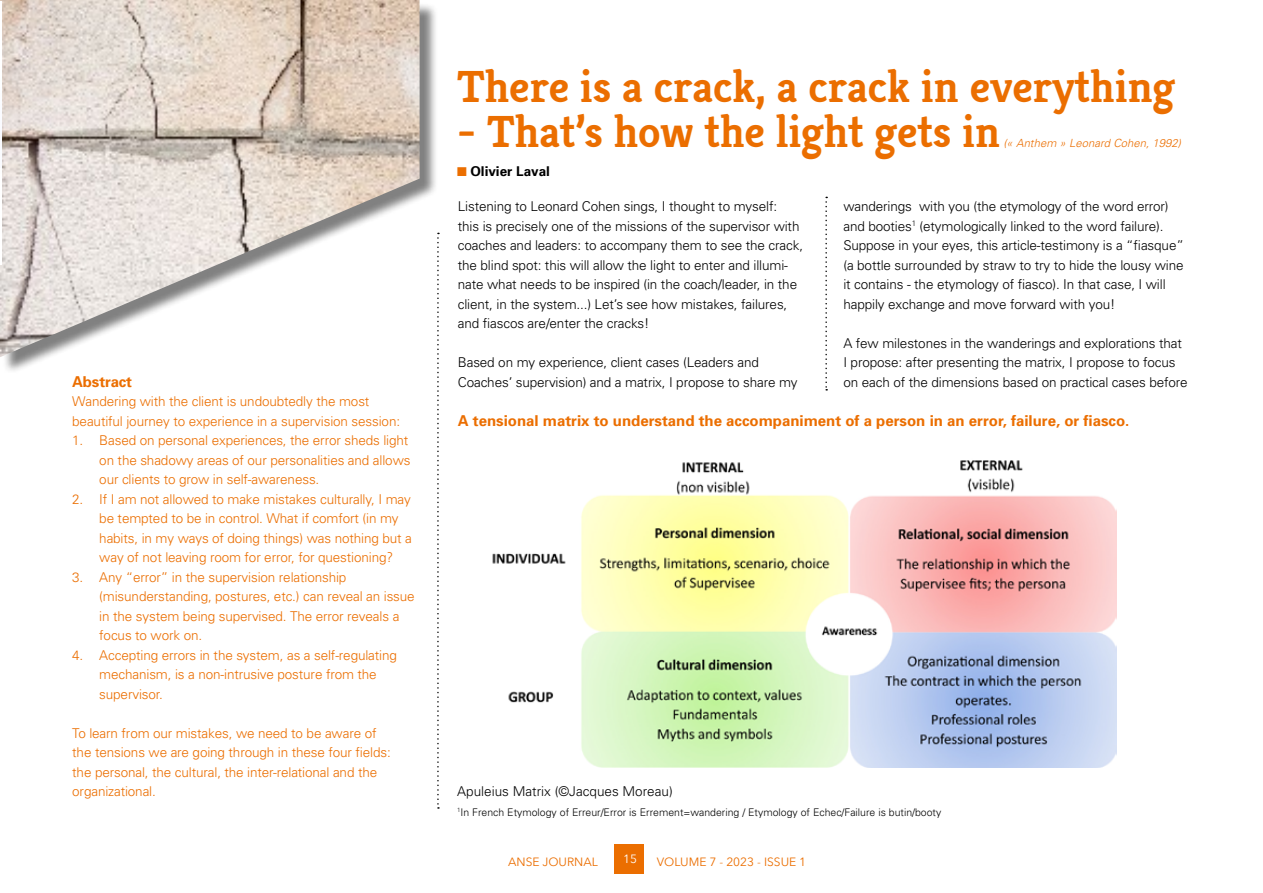
<style>
.page{position:relative;width:1263px;height:893px;background:#fff}
.page>*{position:absolute;margin:0;border:0;box-sizing:border-box;transform-origin:0 0}
.t1{font:700 45px "Kreon";color:#eb6e00}
.t2{font:700 15px "Univers";color:#eb6e00}
.t3{font:300 13.5px/19.5px "Univers";letter-spacing:-.01em;color:#000}
.t4{font:300 13.5px/19.5px "Univers";letter-spacing:-.01em;color:#eb6e00}
.t5{font:700 13.5px "Univers";color:#000}
.t6{font:12px "Avenir Next";color:#eb6e00}
.t7{font:12px "Avenir Next";color:#fff}
.t8{font:italic 300 11.25px "Univers";letter-spacing:.005em;color:#eb6e00}
.t9{font:300 10.5px "Univers";color:#000}
.s1{color:#eb6e00}
</style>
<div class="page">
<div style="left:614px;top:844px;width:30px;height:30px;background:#eb6e00"></div>
<svg style="left:825px;top:197px;width:2px;height:194px"></svg>
<svg style="left:437px;top:233px;width:2px;height:576px"></svg>
<div style="left:2px;top:2px;width:436px;height:373px;background:#000;opacity:.5"></div>
<img style="left:0;top:0;width:420px;height:357px">
<img style="left:492px;top:460px;width:624px;height:308px">
<img style="left:0;top:1px;width:1px;height:263px">
<p class="t2" style="left:72px;top:372px;width:61px">Abstract</p>
<p class="t4" style="left:72px;top:391px;width:329px">Wandering with the client is undoubtedly the most beautiful journey to experience in a supervision session:</p>
<p class="t4" style="left:99px;top:430px;width:313px;text-indent:-27px">1. Based on personal experiences, the error sheds light on the shadowy areas of our personalities and allows our clients to grow in self-awareness.</p>
<p class="t4" style="left:99px;top:489px;width:314px;text-indent:-27px">2. If I am not allowed to make mistakes culturally, I may be tempted to be in control. What if comfort (in my habits, in my ways of doing things) was nothing but a way of not leaving room for error, for questioning?</p>
<p class="t4" style="left:99px;top:567px;width:317px;text-indent:-27px">3. Any “error” in the supervision relationship (misunderstanding, postures, etc.) can reveal an issue in the system being supervised. The error reveals a focus to work on.</p>
<p class="t4" style="left:99px;top:645px;width:299px;text-indent:-27px">4. Accepting errors in the system, as a self-regulating mechanism, is a non-intrusive posture from the supervisor.</p>
<p class="t4" style="left:72px;top:723px;width:320px">To learn from our mistakes, we need to be aware of the tensions we are going through in these four fields: the personal, the cultural, the inter-relational and the organizational.</p>
<h1 class="t1" style="left:457px;top:58px;width:719px">There is a crack, a crack in everything</h1>
<h1 class="t1" style="left:457px;top:103px;width:544px">- That’s how the light gets in</h1>
<p class="t8" style="left:1003px;top:137px;width:179px">(« Anthem » Leonard Cohen, 1992)</p>
<p class="t5" style="left:457px;top:163px;width:94px"><span class="s1">■</span> Olivier Laval</p>
<p class="t3" style="left:458px;top:196px;width:347px">Listening to Leonard Cohen sings, I thought to myself:<br>this is precisely one of the missions of the supervisor with coaches and leaders: to accompany them to see the crack, the blind spot: this will allow the light to enter and illumi&shy;nate what needs to be inspired (in the coach/leader, in the client, in the system...) Let’s see how mistakes, failures, and fiascos are/enter the cracks!</p>
<p class="t3" style="left:458px;top:352px;width:341px">Based on my experience, client cases (Leaders and<br>Coaches’ supervision) and a matrix, I propose to share my</p>
<p class="t3" style="left:843px;top:196px;width:342px">wanderings with you (the etymology of the word error) and booties<sup>1</sup> (etymologically linked to the word failure).<br>Suppose in your eyes, this article-testimony is a “fiasque” (a bottle surrounded by straw to try to hide the lousy wine it contains - the etymology of fiasco). In that case, I will happily exchange and move forward with you!</p>
<p class="t3" style="left:843px;top:333px;width:346px">A few milestones in the wanderings and explorations that<br>I propose: after presenting the matrix, I propose to focus on each of the dimensions based on practical cases before</p>
<p class="t2" style="left:458px;top:411px;width:673px">A tensional matrix to understand the accompaniment of a person in an error, failure, or fiasco.</p>
<p class="t3" style="left:457px;top:781px;width:217px">Apuleius Matrix (©Jacques Moreau)</p>
<p class="t9" style="left:457px;top:806px;width:486px"><sup>1</sup>In French Etymology of Erreur/Error is Errement=wandering / Etymology of Echec/Failure is butin/booty</p>
<p class="t6" style="left:508px;top:851px;width:91px">ANSE JOURNAL</p>
<p class="t7" style="left:623px;top:849px;width:15px">15</p>
<p class="t6" style="left:657px;top:851px;width:151px">VOLUME 7 - 2023 - ISSUE 1</p>
</div>
